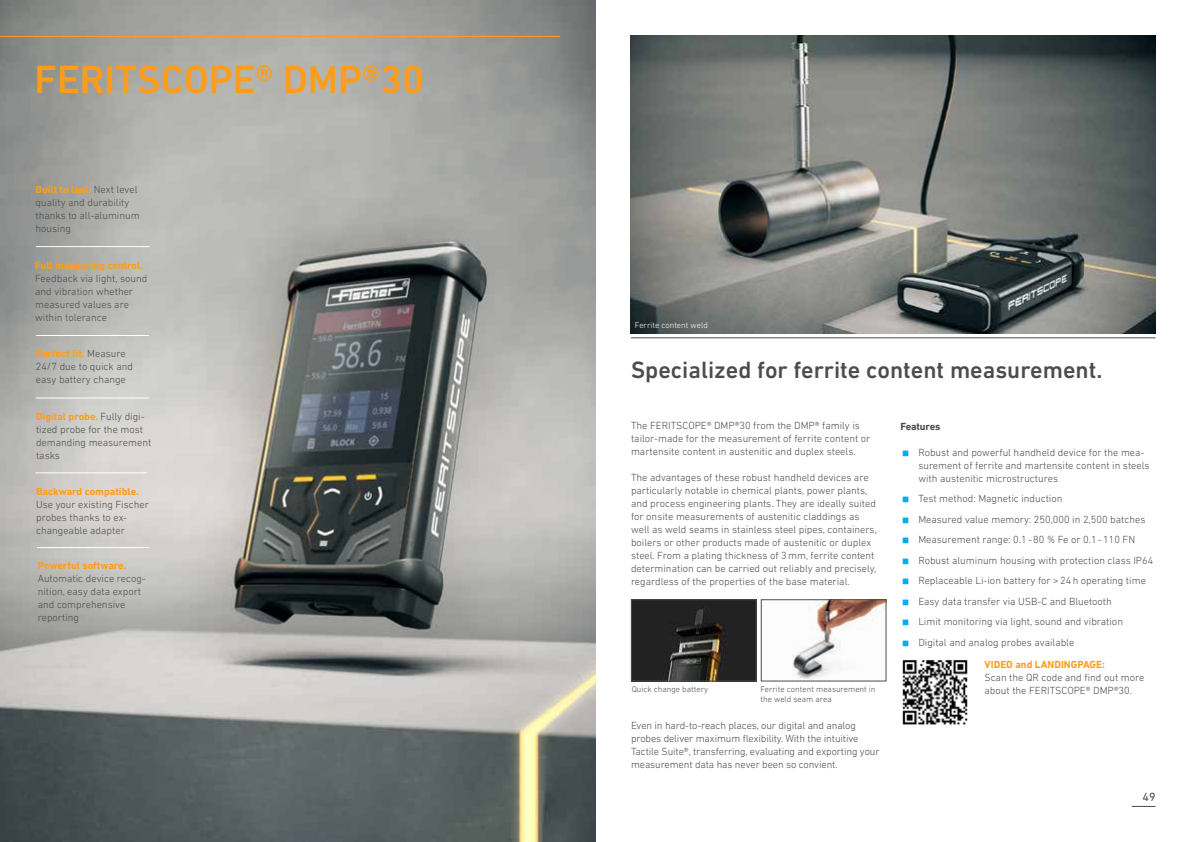
<style>
.page{position:relative;width:1191px;height:842px;background:#fff}
.page>*{position:absolute;margin:0;border:0;box-sizing:border-box;transform-origin:0 0}
.t1{font:500 40px "DIN Next LT Pro";color:#ff9d1b}
.t2{font:700 40px "DIN Next LT Pro";color:#00aeef}
.t3{font:500 24px "DIN Next LT Pro";color:#4b4c4d}
.t4{font:12px "DIN Next LT Pro";color:#4b4c4d}
.t5{font:300 10.5px/13px "DIN Next LT Pro";color:#4b4c4d}
.t6{font:700 10.5px "DIN Next LT Pro";color:#ff9d1b}
.t7{font:700 10.5px "DIN Next LT Pro";letter-spacing:-.01em;color:#4b4c4d}
.t8{font:300 8.5px/10px "DIN Next LT Pro";color:#4b4c4d}
.t9{font:300 8.5px "DIN Next LT Pro";color:#fff}
.s1{font-weight:700;color:#ff9d1b}
</style>
<div class="page">
<img style="left:0;top:0;width:595px;height:842px">
<img style="left:631px;top:35px;width:524px;height:298px">
<svg style="left:1131px;top:806px;width:24px;height:1px"></svg>
<img style="left:792px;top:602px;width:92px;height:77px">
<img style="left:633px;top:602px;width:121px;height:77px">
<div style="left:631px;top:600px;width:125px;height:81px;border:1px solid #4b4c4d"></div>
<hr style="left:37px;top:547px;width:112px;height:1px;background:#fff">
<hr style="left:36px;top:473px;width:111px;height:1px;background:#fff">
<hr style="left:36px;top:335px;width:113px;height:1px;background:#fff">
<hr style="left:36px;top:398px;width:113px;height:1px;background:#fff">
<hr style="left:36px;top:246px;width:113px;height:1px;background:#fff">
<hr style="left:0;top:36px;width:560px;height:1px;background:#ff9d1b">
<hr style="left:631px;top:338px;width:524px;height:1px;background:#4b4c4d">
<img style="left:902px;top:660px;width:66px;height:65px">
<h1 class="t1" style="left:35px;top:56px;width:391px">FERITSCOPE® DMP®30</h1>
<p class="t5" style="left:36px;top:183px;width:106px"><span class="s1">Built to last.</span> Next level quality and durability thanks to all-aluminum housing</p>
<p class="t6" style="left:35px;top:259px;width:109px">Full measuring control.</p>
<p class="t5" style="left:35px;top:271px;width:114px">Feedback via light, sound and vibration whether measured values are within tolerance</p>
<p class="t5" style="left:36px;top:347px;width:99px"><span class="s1">Perfect fit.</span> Measure<br>24/7 due to quick and easy battery change</p>
<p class="t5" style="left:36px;top:410px;width:117px"><span class="s1">Digital probe.</span> Fully digi&shy;tized probe for the most demanding measurement tasks</p>
<p class="t6" style="left:36px;top:485px;width:104px">Backward compatible.</p>
<p class="t5" style="left:36px;top:497px;width:114px">Use your existing Fischer probes thanks to ex&shy;changeable adapter</p>
<p class="t6" style="left:38px;top:559px;width:90px">Powerful software.</p>
<p class="t5" style="left:38px;top:572px;width:110px">Automatic device recog&shy;nition, easy data export and comprehensive reporting</p>
<p class="t9" style="left:635px;top:320px;width:74px">Ferrite content weld</p>
<h2 class="t3" style="left:631px;top:356px;width:473px">Specialized for ferrite content measurement.</h2>
<p class="t5" style="left:631px;top:419px;width:241px">The FERITSCOPE® DMP®30 from the DMP® family is tailor-made for the measurement of ferrite content or martensite content in austenitic and duplex steels.</p>
<p class="t5" style="left:631px;top:471px;width:247px">The advantages of these robust handheld devices are particularly notable in chemical plants, power plants, and process engineering plants. They are ideally suited for onsite measurements of austenitic claddings as well as weld seams in stainless steel pipes, containers, boilers or other products made of austenitic or duplex steel. From a plating thickness of 3mm, ferrite content determination can be carried out reliably and precisely, regardless of the properties of the base material.</p>
<p class="t8" style="left:632px;top:684px;width:78px">Quick change battery</p>
<p class="t8" style="left:760px;top:684px;width:117px">Ferrite content measurement in the weld seam area</p>
<p class="t5" style="left:631px;top:719px;width:250px">Even in hard-to-reach places, our digital and analog probes deliver maximum flexibility. With the intuitive Tactile Suite®, transferring, evaluating and exporting your measurement data has never been so convient.</p>
<p class="t7" style="left:900px;top:420px;width:42px">Features</p>
<h1 class="t2" style="left:900px;top:427px;width:12px">∙</h1>
<p class="t5" style="left:918px;top:446px;width:233px">Robust and powerful handheld device for the mea&shy;surement of ferrite and martensite content in steels with austenitic microstructures</p>
<h1 class="t2" style="left:900px;top:473px;width:12px">∙</h1>
<p class="t5" style="left:918px;top:492px;width:146px">Test method: Magnetic induction</p>
<h1 class="t2" style="left:900px;top:494px;width:12px">∙</h1>
<p class="t5" style="left:918px;top:513px;width:228px">Measured value memory: 250,000 in 2,500 batches</p>
<h1 class="t2" style="left:900px;top:514px;width:12px">∙</h1>
<p class="t5" style="left:918px;top:533px;width:218px">Measurement range: 0.1-80 % Fe or 0.1-110 FN</p>
<h1 class="t2" style="left:900px;top:535px;width:12px">∙</h1>
<p class="t5" style="left:918px;top:554px;width:236px">Robust aluminum housing with protection class IP64</p>
<h1 class="t2" style="left:900px;top:555px;width:12px">∙</h1>
<p class="t5" style="left:918px;top:574px;width:229px">Replaceable Li-ion battery for &gt;24h operating time</p>
<h1 class="t2" style="left:900px;top:576px;width:12px">∙</h1>
<p class="t5" style="left:918px;top:595px;width:195px">Easy data transfer via USB-C and Bluetooth</p>
<h1 class="t2" style="left:900px;top:596px;width:12px">∙</h1>
<p class="t5" style="left:918px;top:615px;width:206px">Limit monitoring via light, sound and vibration</p>
<h1 class="t2" style="left:900px;top:617px;width:12px">∙</h1>
<p class="t5" style="left:918px;top:636px;width:157px">Digital and analog probes available</p>
<p class="t6" style="left:984px;top:658px;width:122px">VIDEO and LANDINGPAGE:</p>
<p class="t5" style="left:984px;top:670px;width:161px">Scan the QR code and find out more about the FERITSCOPE® DMP®30.</p>
<p class="t4" style="left:1142px;top:789px;width:15px">49</p>
</div>
